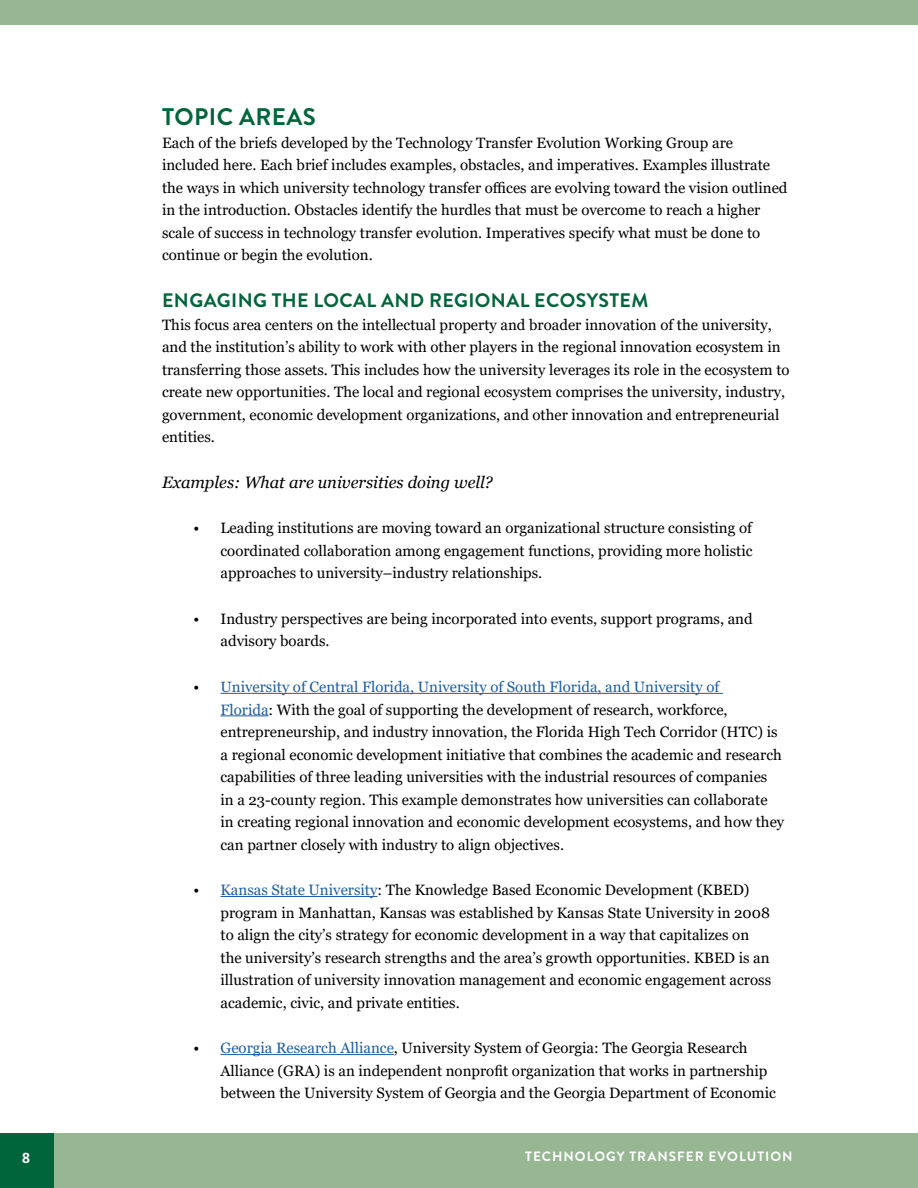
<style>
.page{position:relative;width:918px;height:1188px;background:#fff}
.page>*{position:absolute;margin:0;border:0;box-sizing:border-box;transform-origin:0 0}
.t1{font:700 24px "Brandon Grotesque";letter-spacing:.02em;color:#00653b}
.t2{font:700 19.5px "Brandon Grotesque";letter-spacing:.02em;color:#00653b}
.t3{font:italic 16.5px "Georgia";color:#000}
.t4{font:15px/22.5px "Georgia";color:#000}
.t5{font:700 15px "Brandon Grotesque";color:#fff}
.t6{font:700 13.5px "Brandon Grotesque";letter-spacing:.075em;color:#fff}
.s1{color:#215e9e}
</style>
<div class="page">
<div style="left:54px;top:1133px;width:864px;height:55px;background:#96b792"></div>
<div style="left:0;top:0;width:918px;height:25px;background:#96b792"></div>
<div style="left:0;top:1133px;width:54px;height:55px;background:#00653b"></div>
<hr style="left:220px;top:693px;width:503px;height:1px;background:#215e9e">
<hr style="left:220px;top:716px;width:49px;height:1px;background:#215e9e">
<hr style="left:220px;top:896px;width:158px;height:1px;background:#215e9e">
<hr style="left:220px;top:1054px;width:174px;height:1px;background:#215e9e">
<h1 class="t1" style="left:162px;top:100px;width:155px">TOPIC AREAS</h1>
<p class="t4" style="left:162px;top:132px;width:627px">Each of the briefs developed by the Technology Transfer Evolution Working Group are included here. Each brief includes examples, obstacles, and imperatives. Examples illustrate the ways in which university technology transfer offices are evolving toward the vision outlined in the introduction. Obstacles identify the hurdles that must be overcome to reach a higher scale of success in technology transfer evolution. Imperatives specify what must be done to continue or begin the evolution.</p>
<h2 class="t2" style="left:162px;top:287px;width:488px">ENGAGING THE LOCAL AND REGIONAL ECOSYSTEM</h2>
<p class="t4" style="left:162px;top:314px;width:629px">This focus area centers on the intellectual property and broader innovation of the university, and the institution’s ability to work with other players in the regional innovation ecosystem in transferring those assets. This includes how the university leverages its role in the ecosystem to create new opportunities. The local and regional ecosystem comprises the university, industry, government, economic development organizations, and other innovation and entrepreneurial entities.</p>
<p class="t3" style="left:162px;top:472px;width:332px">Examples: What are universities doing well?</p>
<p class="t4" style="left:220px;top:517px;width:534px;text-align:justify;text-indent:-27px">• Leading institutions are moving toward an organizational structure consisting of coordinated collaboration among engagement functions, providing more holistic approaches to university–industry relationships.</p>
<p class="t4" style="left:220px;top:608px;width:534px;text-indent:-27px">• Industry perspectives are being incorporated into events, support programs, and advisory boards.</p>
<p class="t4" style="left:220px;top:676px;width:565px;text-indent:-27px">• <span class="s1">University of Central Florida, University of South Florida, and University of<br>Florida</span>: With the goal of supporting the development of research, workforce, entrepreneurship, and industry innovation, the Florida High Tech Corridor (HTC) is a regional economic development initiative that combines the academic and research capabilities of three leading universities with the industrial resources of companies in a 23-county region. This example demonstrates how universities can collaborate in creating regional innovation and economic development ecosystems, and how they can partner closely with industry to align objectives.</p>
<p class="t4" style="left:220px;top:879px;width:552px;text-indent:-27px">• <span class="s1">Kansas State University</span>: The Knowledge Based Economic Development (KBED) program in Manhattan, Kansas was established by Kansas State University in 2008 to align the city’s strategy for economic development in a way that capitalizes on the university’s research strengths and the area’s growth opportunities. KBED is an illustration of university innovation management and economic engagement across academic, civic, and private entities.</p>
<p class="t4" style="left:220px;top:1037px;width:557px;text-indent:-27px">• <span class="s1">Georgia Research Alliance</span>, University System of Georgia: The Georgia Research<br>Alliance (GRA) is an independent nonprofit organization that works in partnership between the University System of Georgia and the Georgia Department of Economic</p>
<p class="t5" style="left:22px;top:1148px;width:10px">8</p>
<p class="t6" style="left:525px;top:1147px;width:269px">TECHNOLOGY TRANSFER EVOLUTION</p>
</div>
